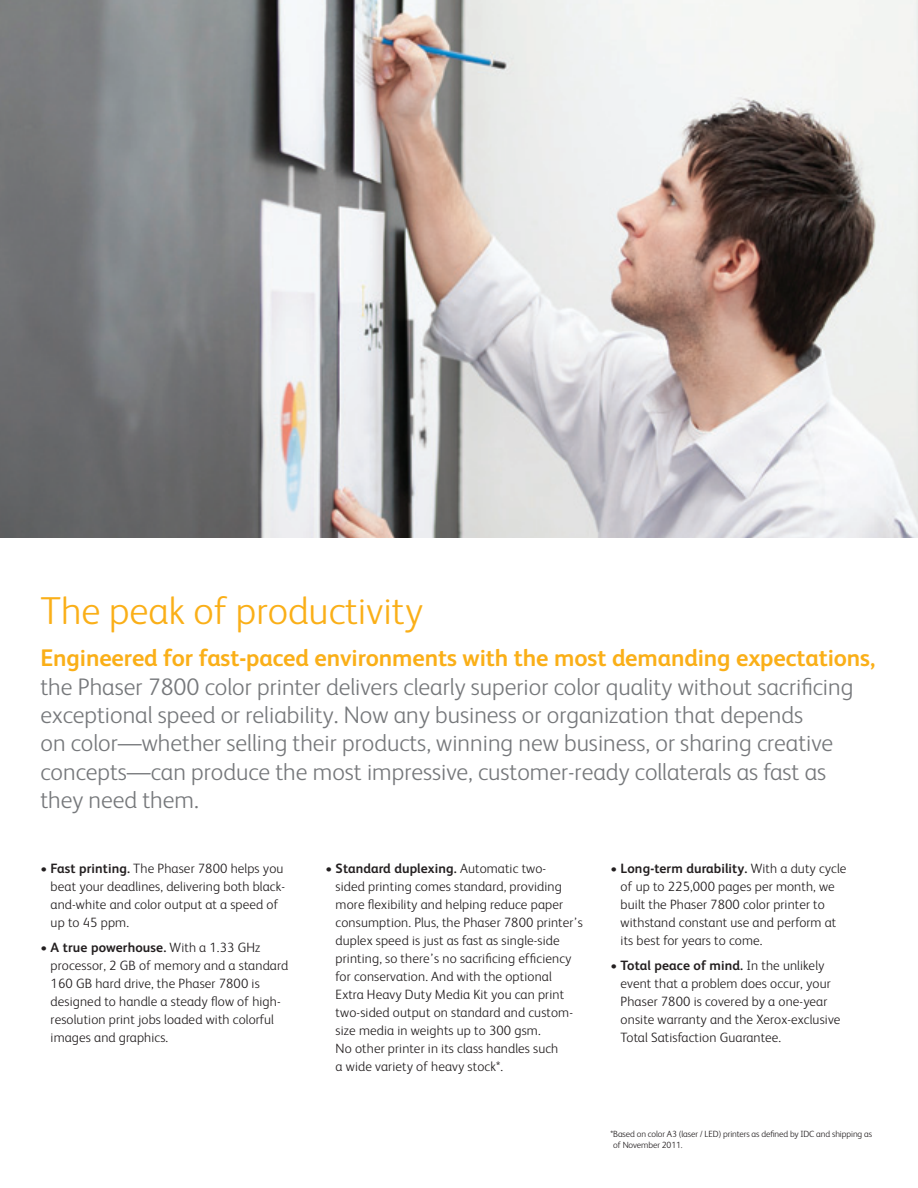
<style>
.page{position:relative;width:918px;height:1188px;background:#fff}
.page>*{position:absolute;margin:0;border:0;box-sizing:border-box;transform-origin:0 0}
.t1{font:300 39px "Xerox Sans";color:#faaf18}
.t2{font:300 24px/28.5px "Xerox Sans";color:#76787b}
.t3{font:700 24px "Xerox Sans";letter-spacing:-.005em;color:#faaf18}
.t4{font:300 13.5px/18px "Xerox Sans";letter-spacing:.01em;color:#231f20}
.t5{font:300 9px/10.5px "Xerox Sans";letter-spacing:-.01em;color:#231f20}
.s1{font-weight:700}
</style>
<div class="page">
<img style="left:0;top:0;width:918px;height:538px">
<h1 class="t1" style="left:40px;top:585px;width:384px">The peak of productivity</h1>
<h2 class="t3" style="left:40px;top:641px;width:836px">Engineered for fast-paced environments with the most demanding expectations,</h2>
<p class="t2" style="left:40px;top:671px;width:814px">the Phaser 7800 color printer delivers clearly superior color quality without sacrificing exceptional speed or reliability. Now any business or organization that depends<br>on color—whether selling their products, winning new business, or sharing creative concepts—can produce the most impressive, customer-ready collaterals as fast as they need them.</p>
<p class="t4" style="left:51px;top:858px;width:236px;text-indent:-10px">• <span class="s1">Fast printing.</span> The Phaser 7800 helps you beat your deadlines, delivering both black&shy;and-white and color output at a speed of up to 45 ppm.</p>
<p class="t4" style="left:51px;top:938px;width:239px;text-indent:-10px">• <span class="s1">A true powerhouse.</span> With a 1.33 GHz processor, 2 GB of memory and a standard 160 GB hard drive, the Phaser 7800 is designed to handle a steady flow of high&shy;resolution print jobs loaded with colorful images and graphics.</p>
<p class="t4" style="left:336px;top:858px;width:249px;text-indent:-10px">• <span class="s1">Standard duplexing.</span> Automatic two-<br>sided printing comes standard, providing more flexibility and helping reduce paper consumption. Plus, the Phaser 7800 printer’s duplex speed is just as fast as single-side printing, so there’s no sacrificing efficiency for conservation. And with the optional Extra Heavy Duty Media Kit you can print two-sided output on standard and custom&shy;size media in weights up to 300 gsm.<br>No other printer in its class handles such<br>a wide variety of heavy stock*.</p>
<p class="t4" style="left:621px;top:858px;width:227px;text-indent:-10px">• <span class="s1">Long-term durability.</span> With a duty cycle of up to 225,000 pages per month, we built the Phaser 7800 color printer to withstand constant use and perform at its best for years to come.</p>
<p class="t4" style="left:621px;top:956px;width:221px;text-indent:-10px">• <span class="s1">Total peace of mind.</span> In the unlikely event that a problem does occur, your Phaser 7800 is covered by a one-year onsite warranty and the Xerox-exclusive Total Satisfaction Guarantee.</p>
<p class="t5" style="left:611px;top:1128px;width:263px">*Based on color A3 (laser / LED) printers as defined by IDC and shipping as of November 2011.</p>
</div>
